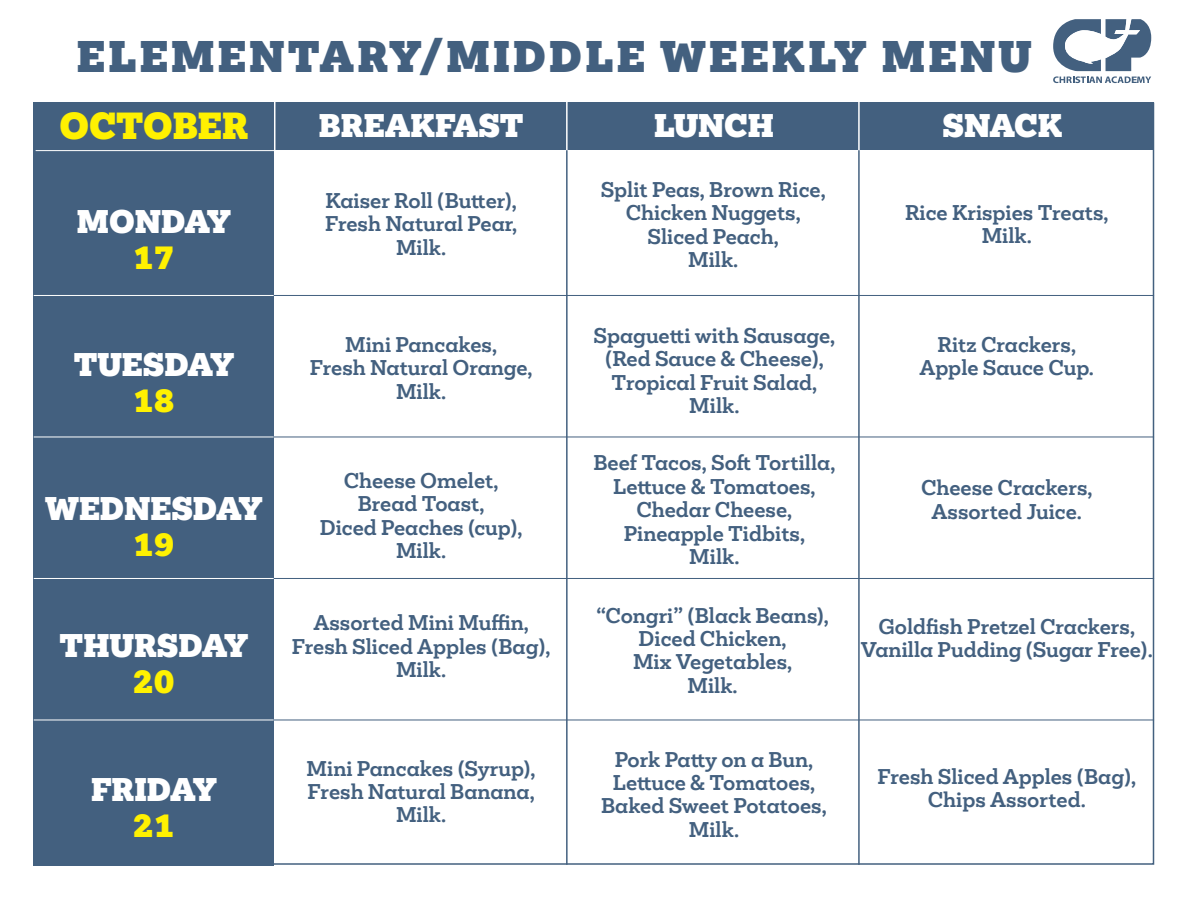
<style>
.page{position:relative;width:1188px;height:918px;background:#fff}
.page>*{position:absolute;margin:0;border:0;box-sizing:border-box;transform-origin:0 0}
.t1{font:900 40.5px "Mokoko";letter-spacing:.08em;color:#43607f}
.t2{font:900 34.5px "Mokoko";color:#fff101}
.t3{font:900 30px/36px "Mokoko";color:#fff;text-align:center}
.t4{font:700 19.5px/23.4px "Mokoko";color:#43607f;text-align:center}
.s1{color:#fff101}
</style>
<div class="page">
<div style="left:34px;top:103px;width:1120px;height:47px;background:#43607f"></div>
<div style="left:34px;top:103px;width:240px;height:763px;background:#43607f"></div>
<svg style="left:1053px;top:19px;width:98px;height:64px"></svg>
<hr style="left:34px;top:295px;width:240px;height:1px;background:#fff">
<hr style="left:36px;top:150px;width:240px;height:1px;background:#fff">
<hr style="left:34px;top:437px;width:240px;height:1px;background:#fff">
<hr style="left:34px;top:578px;width:240px;height:1px;background:#fff">
<hr style="left:34px;top:720px;width:240px;height:1px;background:#fff">
<hr style="left:274px;top:295px;width:880px;height:1px;background:#43607f">
<hr style="left:274px;top:437px;width:880px;height:1px;background:#43607f">
<hr style="left:274px;top:578px;width:880px;height:1px;background:#43607f">
<hr style="left:274px;top:720px;width:880px;height:1px;background:#43607f">
<hr style="left:274px;top:98px;width:1px;height:60px;background:#fff">
<hr style="left:566px;top:98px;width:2px;height:60px;background:#fff">
<hr style="left:858px;top:98px;width:2px;height:60px;background:#fff">
<hr style="left:566px;top:150px;width:2px;height:715px;background:#43607f">
<hr style="left:858px;top:150px;width:2px;height:715px;background:#43607f">
<h1 class="t1" style="left:77px;top:30px;width:956px">ELEMENTARY/MIDDLE WEEKLY MENU</h1>
<h2 class="t2" style="left:59px;top:103px;width:190px">OCTOBER</h2>
<h3 class="t3" style="left:319px;top:108px;width:206px">BREAKFAST</h3>
<h3 class="t3" style="left:654px;top:108px;width:121px">LUNCH</h3>
<h3 class="t3" style="left:943px;top:108px;width:121px">SNACK</h3>
<p class="t3" style="left:77px;top:204px;width:155px">MONDAY<br><span class="s1">17</span></p>
<p class="t3" style="left:74px;top:347px;width:162px">TUESDAY<br><span class="s1">18</span></p>
<p class="t3" style="left:45px;top:491px;width:219px">WEDNESDAY<br><span class="s1">19</span></p>
<p class="t3" style="left:60px;top:629px;width:190px">THURSDAY<br><span class="s1">20</span></p>
<p class="t3" style="left:91px;top:773px;width:127px">FRIDAY<br><span class="s1">21</span></p>
<p class="t4" style="left:325px;top:189px;width:194px">Kaiser Roll (Butter),<br>Fresh Natural Pear,<br>Milk.</p>
<p class="t4" style="left:345px;top:333px;width:153px">Mini Pancakes,</p>
<p class="t4" style="left:310px;top:356px;width:224px">Fresh Natural Orange,<br>Milk.</p>
<p class="t4" style="left:320px;top:469px;width:204px">Cheese Omelet,<br>Bread Toast,<br>Diced Peaches (cup),<br>Milk.</p>
<p class="t4" style="left:292px;top:611px;width:260px">Assorted Mini Muffin,<br>Fresh Sliced Apples (Bag),<br>Milk.</p>
<p class="t4" style="left:307px;top:757px;width:231px;text-align:left">Mini Pancakes (Syrup),<br>Fresh Natural Banana,</p>
<p class="t4" style="left:396px;top:803px;width:52px">Milk.</p>
<p class="t4" style="left:601px;top:178px;width:227px">Split Peas, Brown Rice,</p>
<p class="t4" style="left:626px;top:201px;width:177px">Chicken Nuggets,<br>Sliced Peach,</p>
<p class="t4" style="left:688px;top:248px;width:52px">Milk.</p>
<p class="t4" style="left:594px;top:324px;width:243px">Spaguetti with Sausage, (Red Sauce &amp; Cheese),<br>Tropical Fruit Salad,<br>Milk.</p>
<p class="t4" style="left:593px;top:451px;width:244px">Beef Tacos, Soft Tortilla,<br>Lettuce &amp; Tomatoes,</p>
<p class="t4" style="left:624px;top:498px;width:183px">Chedar Cheese,<br>Pineapple Tidbits,</p>
<p class="t4" style="left:689px;top:545px;width:52px">Milk.</p>
<p class="t4" style="left:596px;top:604px;width:234px">“Congri” (Black Beans),<br>Diced Chicken,</p>
<p class="t4" style="left:633px;top:650px;width:161px">Mix Vegetables,</p>
<p class="t4" style="left:688px;top:674px;width:52px">Milk.</p>
<p class="t4" style="left:615px;top:748px;width:200px">Pork Patty on a Bun,</p>
<p class="t4" style="left:601px;top:771px;width:227px">Lettuce &amp; Tomatoes,<br>Baked Sweet Potatoes,</p>
<p class="t4" style="left:689px;top:818px;width:52px">Milk.</p>
<p class="t4" style="left:905px;top:201px;width:205px">Rice Krispies Treats,<br>Milk.</p>
<p class="t4" style="left:920px;top:333px;width:176px">Ritz Crackers,<br>Apple Sauce Cup.</p>
<p class="t4" style="left:921px;top:476px;width:173px">Cheese Crackers,<br>Assorted Juice.</p>
<p class="t4" style="left:879px;top:615px;width:258px">Goldfish Pretzel Crackers,</p>
<p class="t4" style="left:861px;top:638px;width:293px">Vanilla Pudding (Sugar Free).</p>
<p class="t4" style="left:877px;top:765px;width:260px">Fresh Sliced Apples (Bag),<br>Chips Assorted.</p>
</div>
